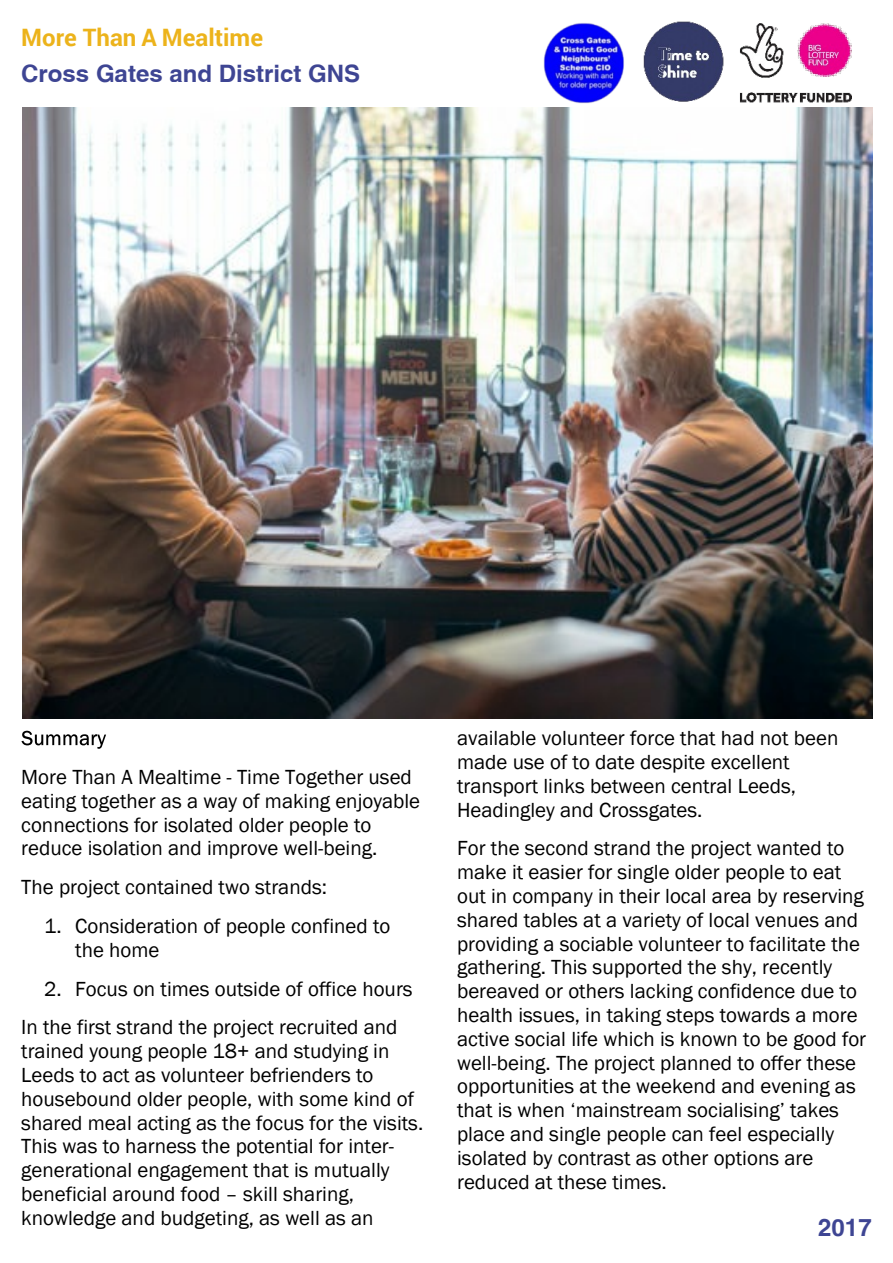
<style>
.page{position:relative;width:893px;height:1263px;background:#fff}
.page>*{position:absolute;margin:0;border:0;box-sizing:border-box;transform-origin:0 0}
.t1{font:700 24px "Swansea";color:#3e4593}
.t2{font:700 24px "Roboto";color:#ecb31b}
.t3{font:21px/23.9px "Franklin Gothic";color:#000}
</style>
<div class="page">
<img style="left:643px;top:21px;width:209px;height:82px">
<svg style="left:21px;top:731px;width:85px;height:18px"></svg>
<img style="left:22px;top:107px;width:850px;height:612px">
<img style="left:543px;top:23px;width:81px;height:81px">
<p class="t2" style="left:21px;top:21px;width:243px">More Than A Mealtime</p>
<p class="t1" style="left:21px;top:65px;width:340px">Cross Gates and District GNS</p>
<p class="t3" style="left:21px;top:767px;width:400px">More Than A Mealtime - Time Together used eating together as a way of making enjoyable connections for isolated older people to reduce isolation and improve well-being.</p>
<p class="t3" style="left:21px;top:877px;width:307px">The project contained two strands:</p>
<p class="t3" style="left:75px;top:916px;width:317px;text-indent:-31px">1. Consideration of people confined to the home</p>
<p class="t3" style="left:21px;top:971px;width:393px;line-height:38.8px;text-indent:23px">2. Focus on times outside of office hours<br>In the first strand the project recruited and</p>
<p class="t3" style="left:21px;top:1041px;width:404px">trained young people 18+ and studying in Leeds to act as volunteer befrienders to housebound older people, with some kind of shared meal acting as the focus for the visits.<br>This was to harness the potential for inter&shy;generational engagement that is mutually beneficial around food – skill sharing, knowledge and budgeting, as well as an</p>
<p class="t3" style="left:457px;top:728px;width:383px">available volunteer force that had not been made use of to date despite excellent transport links between central Leeds, Headingley and Crossgates.</p>
<p class="t3" style="left:457px;top:838px;width:411px">For the second strand the project wanted to make it easier for single older people to eat out in company in their local area by reserving shared tables at a variety of local venues and providing a sociable volunteer to facilitate the gathering. This supported the shy, recently bereaved or others lacking confidence due to health issues, in taking steps towards a more active social life which is known to be good for well-being. The project planned to offer these opportunities at the weekend and evening as that is when ‘mainstream socialising’ takes place and single people can feel especially isolated by contrast as other options are reduced at these times.</p>
<p class="t1" style="left:818px;top:1218px;width:55px">2017</p>
</div>
